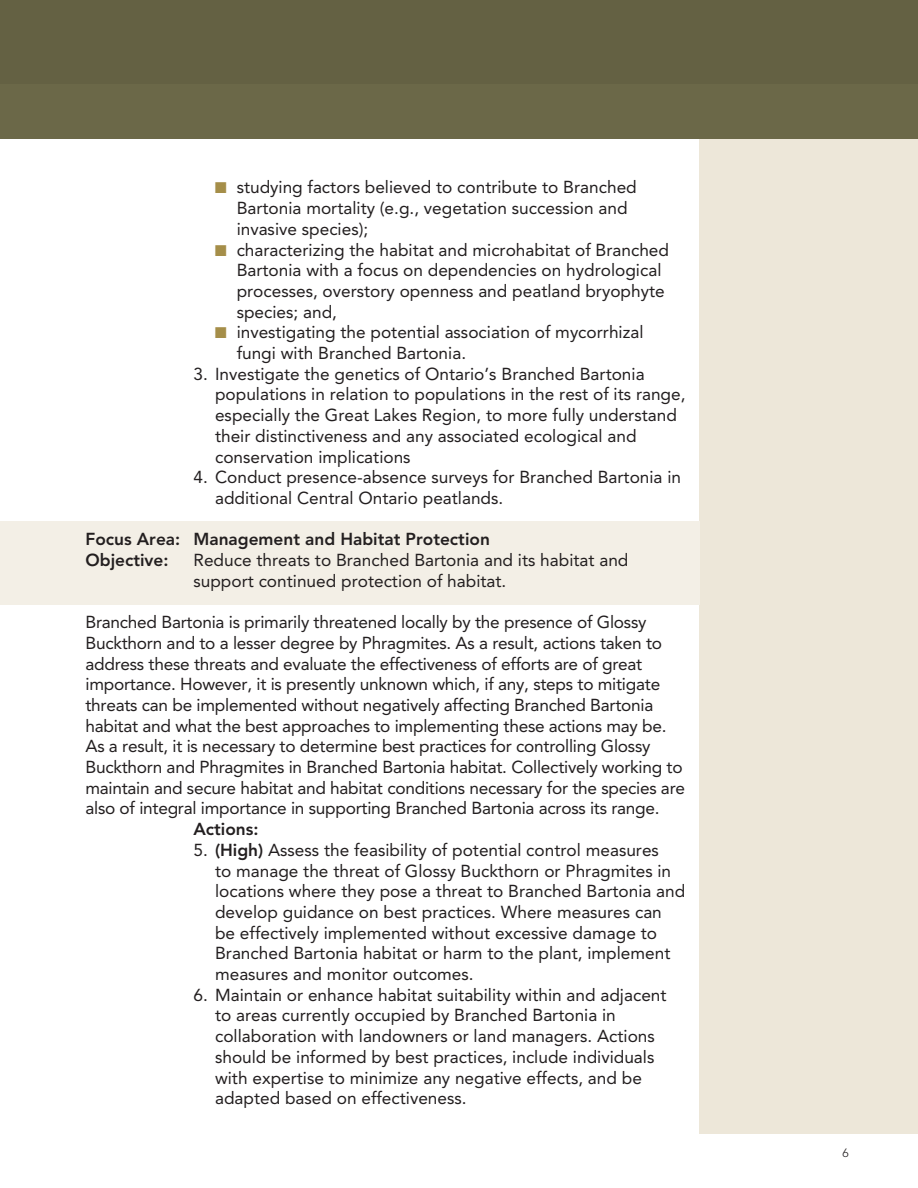
<style>
.page{position:relative;width:918px;height:1188px;background:#fff}
.page>*{position:absolute;margin:0;border:0;box-sizing:border-box;transform-origin:0 0}
.t1{font:17.25px/20.7px "Avenir LT Std";color:#231f20}
.t2{font:800 17.25px "Avenir LT Std";color:#231f20}
.t3{font:300 12px "Avenir LT Std";color:#231f20}
.s1{font-family:"Monotype Sorts";font-size:15px;color:#a58e49}
.s2{font-weight:800}
</style>
<div class="page">
<div style="left:699px;top:134px;width:219px;height:1000px;background:#ede7d9"></div>
<div style="left:0;top:522px;width:699px;height:83px;background:#f3efe6"></div>
<div style="left:0;top:0;width:918px;height:138px;background:#646143"></div>
<div style="left:1px;top:84px;width:917px;height:54px;background:#6d6a4a"></div>
<p class="t1" style="left:237px;top:177px;width:402px;text-indent:-22px"><span class="s1">N</span> studying factors believed to contribute to Branched<br>Bartonia mortality (e.g., vegetation succession and invasive species);</p>
<p class="t1" style="left:237px;top:239px;width:434px;text-indent:-22px"><span class="s1">N</span> characterizing the habitat and microhabitat of Branched Bartonia with a focus on dependencies on hydrological processes, overstory openness and peatland bryophyte species; and,</p>
<p class="t1" style="left:237px;top:322px;width:408px;text-indent:-22px"><span class="s1">N</span> investigating the potential association of mycorrhizal fungi with Branched Bartonia.</p>
<p class="t1" style="left:215px;top:364px;width:472px;text-indent:-22px">3. Investigate the genetics of Ontario’s Branched Bartonia populations in relation to populations in the rest of its range, especially the Great Lakes Region, to more fully understand their distinctiveness and any associated ecological and conservation implications</p>
<p class="t1" style="left:215px;top:467px;width:468px;text-indent:-22px">4. Conduct presence-absence surveys for Branched Bartonia in additional Central Ontario peatlands.</p>
<p class="t2" style="left:85px;top:529px;width:96px">Focus Area:</p>
<p class="t2" style="left:193px;top:529px;width:298px">Management and Habitat Protection</p>
<p class="t2" style="left:85px;top:550px;width:85px">Objective:</p>
<p class="t1" style="left:193px;top:550px;width:437px">Reduce threats to Branched Bartonia and its habitat and support continued protection of habitat.</p>
<p class="t1" style="left:85px;top:612px;width:601px">Branched Bartonia is primarily threatened locally by the presence of Glossy Buckthorn and to a lesser degree by Phragmites. As a result, actions taken to address these threats and evaluate the effectiveness of efforts are of great importance. However, it is presently unknown which, if any, steps to mitigate threats can be implemented without negatively affecting Branched Bartonia habitat and what the best approaches to implementing these actions may be.<br>As a result, it is necessary to determine best practices for controlling Glossy Buckthorn and Phragmites in Branched Bartonia habitat. Collectively working to maintain and secure habitat and habitat conditions necessary for the species are also of integral importance in supporting Branched Bartonia across its range.</p>
<p class="t2" style="left:193px;top:819px;width:67px">Actions:</p>
<p class="t1" style="left:215px;top:840px;width:472px;text-indent:-22px">5. <span class="s2">(High)</span> Assess the feasibility of potential control measures<br>to manage the threat of Glossy Buckthorn or Phragmites in locations where they pose a threat to Branched Bartonia and develop guidance on best practices. Where measures can be effectively implemented without excessive damage to Branched Bartonia habitat or harm to the plant, implement measures and monitor outcomes.</p>
<p class="t1" style="left:215px;top:985px;width:453px;text-indent:-22px">6. Maintain or enhance habitat suitability within and adjacent to areas currently occupied by Branched Bartonia in collaboration with landowners or land managers. Actions should be informed by best practices, include individuals with expertise to minimize any negative effects, and be adapted based on effectiveness.</p>
<p class="t3" style="left:842px;top:1146px;width:8px">6</p>
</div>
